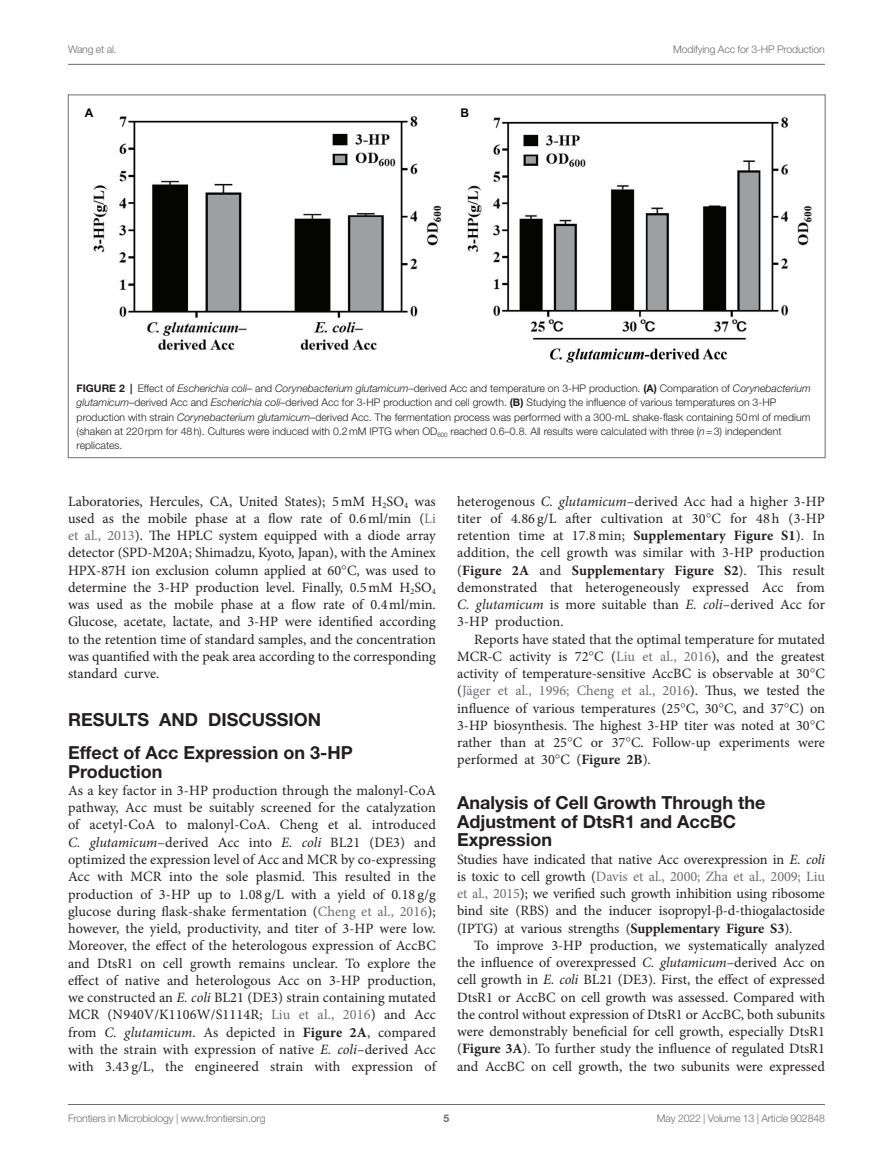
<style>
.page{position:relative;width:893px;height:1170px;background:#fff}
.page>*{position:absolute;margin:0;border:0;box-sizing:border-box;transform-origin:0 0}
.HEAD_2{font:700 18px/18.8px "Helvetica Neue LT Std";color:#231f20}
.HEAD_2_after_HEAD_1{font:700 18px/18.8px "Helvetica Neue LT Std";color:#231f20}
.HEAD_1{font:700 18px "Helvetica Neue LT Std";color:#231f20}
.TEXT_FLUSH{font:14.25px/17.2px "Minion Pro";letter-spacing:-.005em;color:#231f20;text-align:justify}
.TEXT{font:14.25px/17.2px "Minion Pro";color:#231f20;text-align:justify}
.t1{font:700 12px "Arial";color:#040503}
.FIG_LEG{font:300 10.5px/14.2px "Helvetica Neue LT Std";color:#231f20}
.t2{font:300 10.5px "Helvetica Neue LT Std";letter-spacing:-.015em;color:#6c6d70}
.t3{font:700 10.5px "Helvetica Neue LT Std";color:#6c6d70}
.s1{font-weight:700}
.s2{font-style:italic}
.s3{color:#6c6d70}
.s4{font-family:"STIX General"}
</style>
<div class="page">
<hr style="left:68px;top:64px;width:757px;height:1px;background:#6c6d70">
<hr style="left:68px;top:1104px;width:757px;height:1px;background:#6c6d70">
<img style="left:93px;top:116px;width:719px;height:247px">
<p class="t2" style="left:68px;top:42px;width:50px">Wang et al.</p>
<p class="t2" style="left:673px;top:42px;width:153px">Modifying Acc for 3-HP Production</p>
<p class="t1" style="left:85px;top:104px;width:10px">A</p>
<p class="t1" style="left:460px;top:104px;width:10px">B</p>
<p class="FIG_LEG" style="left:77px;top:381px;width:736px"><span class="s1">FIGURE 2 |</span> Effect of <span class="s2">Escherichia coli–</span> and <span class="s2">Corynebacterium glutamicum</span>–derived Acc and temperature on 3-HP production. <span class="s1">(A)</span> Comparation of <span class="s2">Corynebacterium glutamicum</span>–derived Acc and <span class="s2">Escherichia coli</span>–derived Acc for 3-HP production and cell growth. <span class="s1">(B)</span> Studying the influence of various temperatures on 3-HP production with strain <span class="s2">Corynebacterium glutamicum</span>–derived Acc. The fermentation process was performed with a 300-mL shake-flask containing 50ml of medium (shaken at 220rpm for 48h). Cultures were induced with 0.2mM IPTG when OD<sub>600</sub> reached 0.6–0.8. All results were calculated with three (<span class="s2">n</span>=3) independent replicates.</p>
<p class="TEXT_FLUSH" style="left:68px;top:492px;width:369px">Laboratories, Hercules, CA, United States); 5mM H<sub>2</sub>SO<sub>4</sub> was used as the mobile phase at a flow rate of 0.6ml/min (<span class="s3">Li et al., 2013</span>). The HPLC system equipped with a diode array detector (SPD-M20A; Shimadzu, Kyoto, Japan), with the Aminex HPX-87H ion exclusion column applied at 60<span class="s4">°</span>C, was used to determine the 3-HP production level. Finally, 0.5mM H<sub>2</sub>SO<sub>4 </sub>was used as the mobile phase at a flow rate of 0.4ml/min.<br>Glucose, acetate, lactate, and 3-HP were identified according to the retention time of standard samples, and the concentration was quantified with the peak area according to the corresponding standard curve.</p>
<p class="HEAD_1" style="left:68px;top:708px;width:255px">RESULTS AND DISCUSSION</p>
<p class="HEAD_2_after_HEAD_1" style="left:68px;top:742px;width:286px">Effect of Acc Expression on 3-HP<br>Production</p>
<p class="TEXT_FLUSH" style="left:68px;top:781px;width:369px">As a key factor in 3-HP production through the malonyl-CoA pathway, Acc must be suitably screened for the catalyzation of acetyl-CoA to malonyl-CoA. Cheng et al. introduced <span class="s2">C. glutamicum</span>–derived Acc into <span class="s2">E. coli</span> BL21 (DE3) and optimized the expression level of Acc and MCR by co-expressing Acc with MCR into the sole plasmid. This resulted in the production of 3-HP up to 1.08 g/L with a yield of 0.18 g/g glucose during flask-shake fermentation (<span class="s3">Cheng et al., 2016</span>); however, the yield, productivity, and titer of 3-HP were low.<br>Moreover, the effect of the heterologous expression of AccBC and DtsR1 on cell growth remains unclear. To explore the effect of native and heterologous Acc on 3-HP production, we constructed an <span class="s2">E. coli</span> BL21 (DE3) strain containing mutated MCR (N940V/K1106W/S1114R; <span class="s3">Liu et al., 2016</span>) and Acc from <span class="s2">C. glutamicum</span>. As depicted in <span class="s1">Figure 2A</span>, compared with the strain with expression of native <span class="s2">E. coli</span>–derived Acc with 3.43 g/L, the engineered strain with expression of</p>
<p class="TEXT_FLUSH" style="left:457px;top:492px;width:369px">heterogenous <span class="s2">C. glutamicum</span>–derived Acc had a higher 3-HP titer of 4.86 g/L after cultivation at 30<span class="s4">°</span>C for 48 h (3-HP retention time at 17.8 min; <span class="s1">Supplementary Figure S1</span>). In addition, the cell growth was similar with 3-HP production (<span class="s1">Figure 2A</span> and <span class="s1">Supplementary Figure S2</span>). This result demonstrated that heterogeneously expressed Acc from <span class="s2">C. glutamicum</span> is more suitable than <span class="s2">E. coli</span>–derived Acc for 3-HP production.</p>
<p class="TEXT" style="left:457px;top:630px;width:369px;text-indent:17px">Reports have stated that the optimal temperature for mutated MCR-C activity is 72<span class="s4">°</span>C (<span class="s3">Liu et al., 2016</span>), and the greatest activity of temperature-sensitive AccBC is observable at 30<span class="s4">°</span>C (<span class="s3">Jäger et al., 1996; Cheng et al., 2016</span>). Thus, we tested the influence of various temperatures (25<span class="s4">°</span>C, 30<span class="s4">°</span>C, and 37<span class="s4">°</span>C) on 3-HP biosynthesis. The highest 3-HP titer was noted at 30<span class="s4">°</span>C rather than at 25<span class="s4">°</span>C or 37<span class="s4">°</span>C. Follow-up experiments were performed at 30<span class="s4">°</span>C (<span class="s1">Figure 2B</span>).</p>
<p class="HEAD_2" style="left:457px;top:792px;width:310px">Analysis of Cell Growth Through the<br>Adjustment of DtsR1 and AccBC<br>Expression</p>
<p class="TEXT_FLUSH" style="left:457px;top:850px;width:369px">Studies have indicated that native Acc overexpression in <span class="s2">E. coli </span>is toxic to cell growth (<span class="s3">Davis et al., 2000; Zha et al., 2009; Liu et al., 2015</span>); we verified such growth inhibition using ribosome bind site (RBS) and the inducer isopropyl-<span class="s4">β</span>-d-thiogalactoside (IPTG) at various strengths (<span class="s1">Supplementary Figure S3</span>).</p>
<p class="TEXT" style="left:457px;top:936px;width:369px;text-indent:17px">To improve 3-HP production, we systematically analyzed the influence of overexpressed <span class="s2">C. glutamicum</span>–derived Acc on cell growth in <span class="s2">E. coli</span> BL21 (DE3). First, the effect of expressed DtsR1 or AccBC on cell growth was assessed. Compared with the control without expression of DtsR1 or AccBC, both subunits were demonstrably beneficial for cell growth, especially DtsR1 (<span class="s1">Figure 3A</span>). To further study the influence of regulated DtsR1 and AccBC on cell growth, the two subunits were expressed</p>
<p class="t2" style="left:68px;top:1111px;width:199px">Frontiers in Microbiology | www.frontiersin.org</p>
<p class="t3" style="left:444px;top:1111px;width:7px">5</p>
<p class="t2" style="left:657px;top:1111px;width:169px">May 2022 | Volume 13 | Article 902848</p>
</div>
